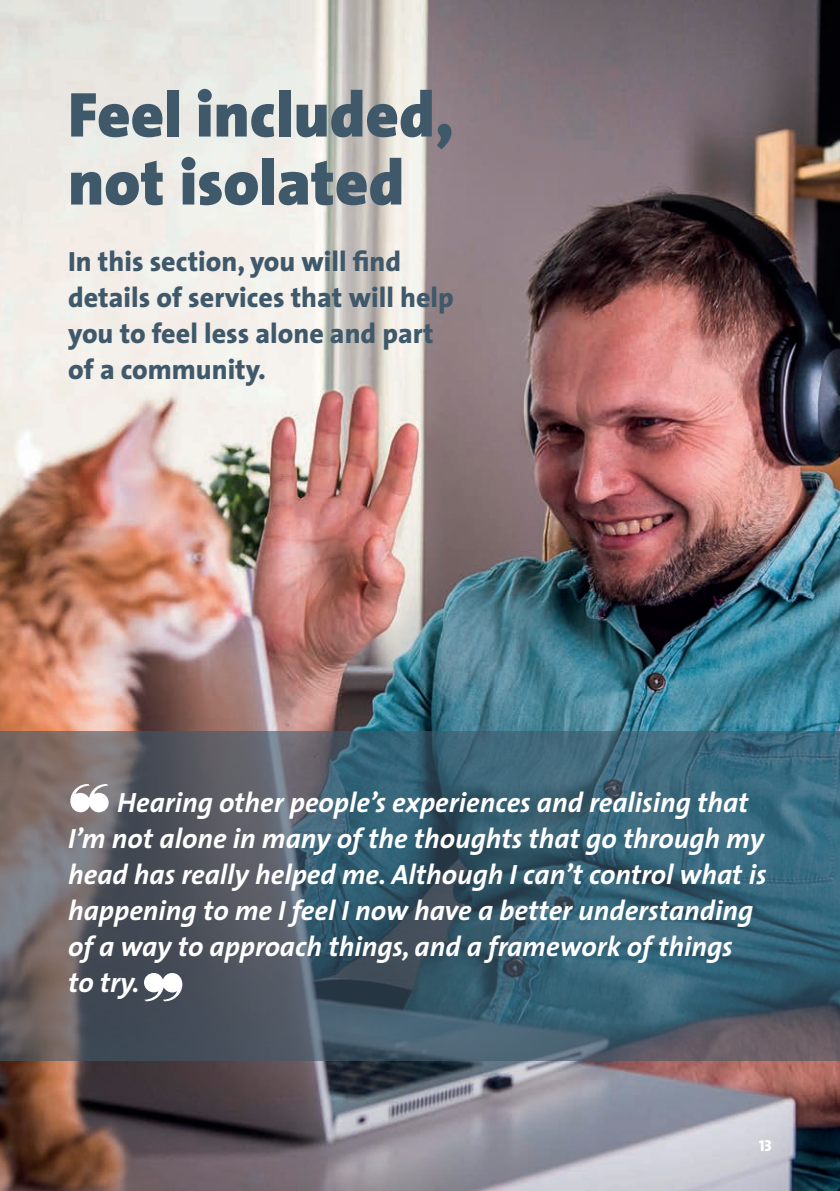
<style>
.page{position:relative;width:840px;height:1191px;background:#fff}
.page>*{position:absolute;margin:0;border:0;box-sizing:border-box;transform-origin:0 0}
.t1{font:900 64px/68px "VA The Sans";color:#3f596b}
.t2{font:italic 700 28px/36px "VA The Sans";color:#fff}
.t3{font:800 28px/36px "VA The Sans";color:#3f596b}
.t4{font:16px "VA The Sans Extra Bold Caps";color:#fff}
</style>
<div class="page">
<img style="left:0;top:0;width:839px;height:1191px">
<svg style="left:0;top:731px;width:839px;height:329px;background:#475e6d"></svg>
<svg style="left:70px;top:783px;width:39px;height:29px"></svg>
<svg style="left:144px;top:973px;width:38px;height:28px"></svg>
<h1 class="t1" style="left:68px;top:80px;width:387px">Feel included, not isolated</h1>
<p class="t3" style="left:68px;top:242px;width:387px">In this section, you will find details of services that will help you to feel less alone and part of a community.</p>
<p class="t2" style="left:68px;top:784px;width:699px;text-indent:49px">Hearing other people’s experiences and realising that I’m not alone in many of the thoughts that go through my head has really helped me. Although I can’t control what is happening to me I feel I now have a better understanding of a way to approach things, and a framework of things<br>to try.</p>
<p class="t4" style="left:758px;top:1132px;width:15px">13</p>
</div>
